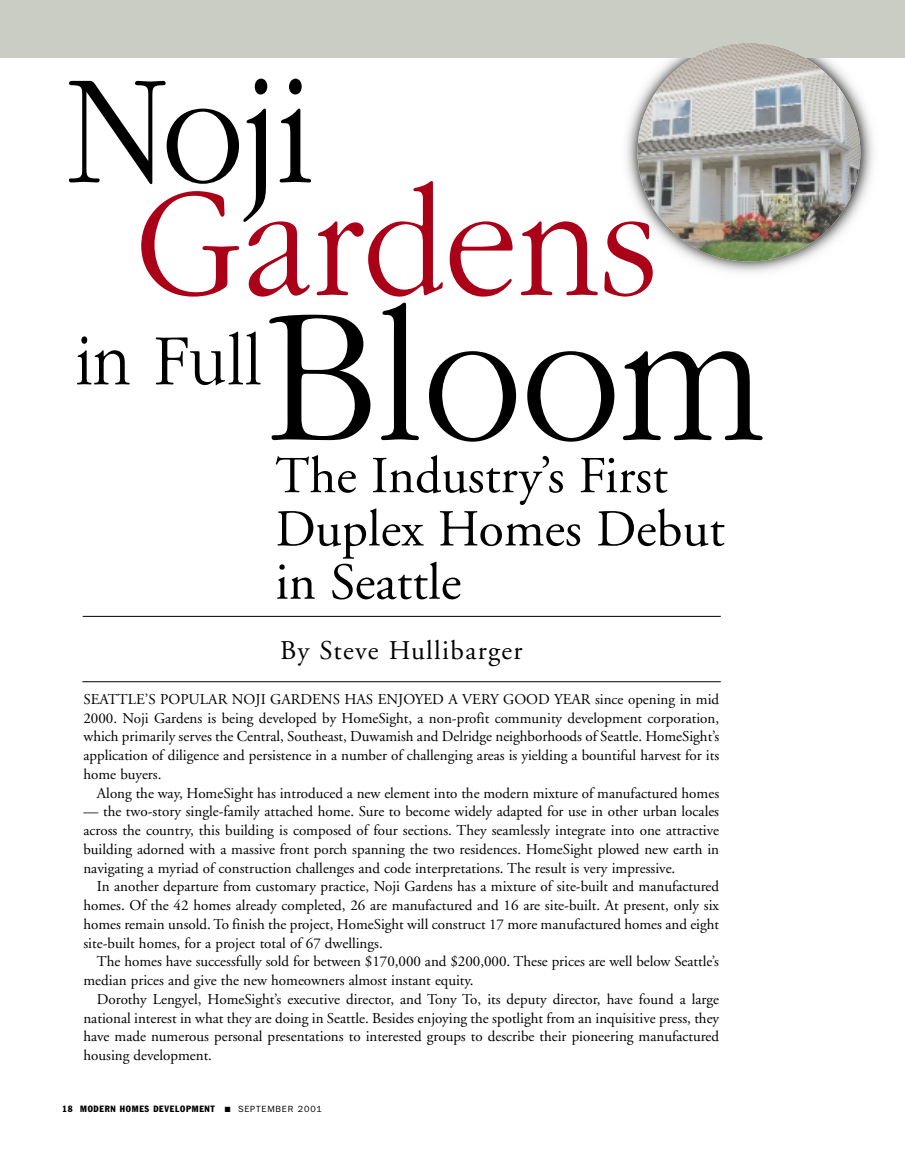
<style>
.page{position:relative;width:905px;height:1175px;background:#fff}
.page>*{position:absolute;margin:0;border:0;box-sizing:border-box;transform-origin:0 0}
.t1{font:300 195px "Garamond";color:#000;scale:.9 1}
.t2{font:300 162px "Garamond";color:#aa0018;scale:.9 1}
.t3{font:300 162px "Garamond";color:#000;scale:.9 1}
.t4{font:300 75px "Garamond";color:#000;scale:.9 1}
.t5{font:51.75px/53.2px "Adobe Garamond";color:#000}
.t6{font:27px "Adobe Garamond";letter-spacing:.05em;color:#000}
.t7{font:15px/18.8px "Adobe Garamond";color:#000;text-align:justify}
.t8{font:condensed 9px "Franklin Gothic";letter-spacing:.08em;color:#000}
.s1{font-stretch:normal}
</style>
<div class="page">
<img style="left:626px;top:58px;width:247px;height:215px">
<div style="left:0;top:0;width:904px;height:58px;background:#c9cdc3"></div>
<hr style="left:83px;top:616px;width:637px;height:1px;background:#000">
<hr style="left:82px;top:681px;width:638px;height:1px;background:#000">
<img style="left:637px;top:43px;width:223px;height:218px;border-radius:50%">
<h2 class="t3" style="left:65px;top:66px;width:277px">Noji</h2>
<h2 class="t2" style="left:135px;top:179px;width:581px">Gardens</h2>
<h3 class="t4" style="left:75px;top:331px;width:209px">in Full</h3>
<h1 class="t1" style="left:265px;top:300px;width:555px">Bloom</h1>
<h3 class="t5" style="left:275px;top:453px;width:451px">The Industry’s First<br>Duplex Homes Debut in Seattle</h3>
<h3 class="t6" style="left:280px;top:640px;width:244px">By Steve Hullibarger</h3>
<p class="t7" style="left:83px;top:691px;width:637px">SEATTLE’S POPULAR NOJI GARDENS HAS ENJOYED A VERY GOOD YEAR since opening in mid 2000. Noji Gardens is being developed by HomeSight, a non-profit community development corporation, which primarily serves the Central, Southeast, Duwamish and Delridge neighborhoods of Seattle. HomeSight’s application of diligence and persistence in a number of challenging areas is yielding a bountiful harvest for its home buyers.</p>
<p class="t7" style="left:97px;top:784px;width:623px">Along the way, HomeSight has introduced a new element into the modern mixture of manufactured homes</p>
<p class="t7" style="left:83px;top:803px;width:637px">— the two-story single-family attached home. Sure to become widely adapted for use in other urban locales across the country, this building is composed of four sections. They seamlessly integrate into one attractive building adorned with a massive front porch spanning the two residences. HomeSight plowed new earth in navigating a myriad of construction challenges and code interpretations. The result is very impressive.</p>
<p class="t7" style="left:83px;top:878px;width:637px;text-indent:14px">In another departure from customary practice, Noji Gardens has a mixture of site-built and manufactured homes. Of the 42 homes already completed, 26 are manufactured and 16 are site-built. At present, only six homes remain unsold. To finish the project, HomeSight will construct 17 more manufactured homes and eight site-built homes, for a project total of 67 dwellings.</p>
<p class="t7" style="left:83px;top:953px;width:637px;text-indent:14px">The homes have successfully sold for between $170,000 and $200,000. These prices are well below Seattle’s median prices and give the new homeowners almost instant equity.</p>
<p class="t7" style="left:83px;top:991px;width:637px;text-indent:14px">Dorothy Lengyel, HomeSight’s executive director, and Tony To, its deputy director, have found a large national interest in what they are doing in Seattle. Besides enjoying the spotlight from an inquisitive press, they have made numerous personal presentations to interested groups to describe their pioneering manufactured housing development.</p>
<p class="t8" style="left:62px;top:1105px;width:261px">18 MODERN HOMES DEVELOPMENT ■ <span class="s1">SEPTEMBER 2001</span></p>
</div>
